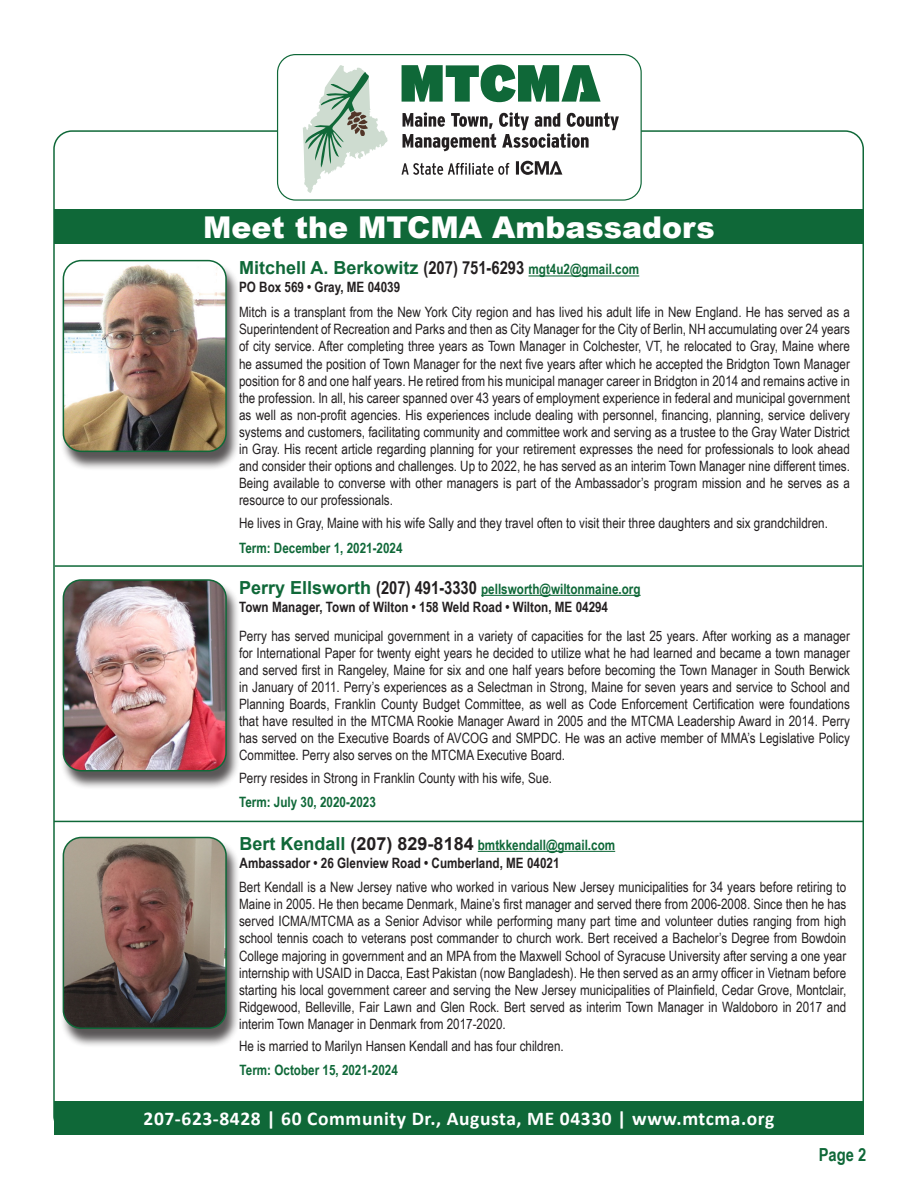
<style>
.page{position:relative;width:918px;height:1188px;background:#fff}
.page>*{position:absolute;margin:0;border:0;box-sizing:border-box;transform-origin:0 0}
.t1{font:900 30px "Arial";color:#fff}
.t2{font:700 19.5px "Calibri";letter-spacing:.03em;color:#fff}
.t3{font:700 18px "Arial";color:#0f6838}
.t4{font:700 18px "Arial Narrow";color:#0f6838}
.t5{font:14.25px/17.1px "Arial Narrow";color:#231f20;text-align:justify}
.t6{font:700 14.25px "Arial Narrow";color:#0f6838}
.t7{font:700 14.25px "Arial Narrow";color:#231f20}
.s1{font-family:"Arial Narrow";color:#231f20}
.s2{font-family:"Arial Narrow";font-size:14.25px}
.s3{font-family:"Arial";font-size:18px}
.s4{font-size:18px;color:#231f20}
.s5{font-family:"Arial";font-size:18px;color:#231f20}
</style>
<div class="page">
<div style="left:54px;top:1101px;width:810px;height:34px;background:#0f6838"></div>
<div style="left:54px;top:209px;width:810px;height:35px;background:#0f6838"></div>
<svg style="left:403px;top:112px;width:216px;height:39px"></svg>
<svg style="left:516px;top:161px;width:46px;height:14px"></svg>
<svg style="left:402px;top:163px;width:107px;height:12px"></svg>
<svg style="left:402px;top:65px;width:199px;height:37px"></svg>
<svg style="left:303px;top:65px;width:85px;height:128px"></svg>
<div style="left:277px;top:54px;width:365px;height:147px;border:1px solid #0f6838;border-radius:18px"></div>
<hr style="left:55px;top:565px;width:807px;height:2px;background:#0f6838">
<hr style="left:54px;top:821px;width:810px;height:1px;background:#0f6838">
<div style="left:60px;top:262px;width:180px;height:209px;background:#231f20;opacity:.75"></div>
<img style="left:63px;top:261px;width:163px;height:190px">
<div style="left:63px;top:260px;width:164px;height:192px;border:2px solid #0f6838;border-radius:18px"></div>
<hr style="left:529px;top:275px;width:110px;height:1px;background:#0f6838">
<div style="left:60px;top:581px;width:180px;height:209px;background:#231f20;opacity:.75"></div>
<img style="left:63px;top:580px;width:163px;height:191px">
<div style="left:63px;top:579px;width:164px;height:192px;border:2px solid #0f6838;border-radius:18px"></div>
<hr style="left:481px;top:595px;width:160px;height:1px;background:#0f6838">
<hr style="left:478px;top:851px;width:137px;height:1px;background:#0f6838">
<div style="left:60px;top:839px;width:180px;height:208px;background:#231f20;opacity:.75"></div>
<img style="left:63px;top:838px;width:163px;height:190px">
<div style="left:63px;top:837px;width:164px;height:192px;border:2px solid #0f6838;border-radius:18px"></div>
<p class="t1" style="left:203px;top:205px;width:513px">Meet the MTCMA Ambassadors</p>
<p class="t3" style="left:239px;top:255px;width:402px">Mitchell A. Berkowitz <span class="s1">(207) 751-6293</span> <span class="s2">mgt4u2@gmail.com</span></p>
<p class="t7" style="left:239px;top:277px;width:163px">PO Box 569 • Gray, ME 04039</p>
<p class="t5" style="left:239px;top:303px;width:612px">Mitch is a transplant from the New York City region and has lived his adult life in New England. He has served as a Superintendent of Recreation and Parks and then as City Manager for the City of Berlin, NH accumulating over 24 years of city service. After completing three years as Town Manager in Colchester, VT, he relocated to Gray, Maine where he assumed the position of Town Manager for the next five years after which he accepted the Bridgton Town Manager position for 8 and one half years. He retired from his municipal manager career in Bridgton in 2014 and remains active in the profession. In all, his career spanned over 43 years of employment experience in federal and municipal government as well as non-profit agencies. His experiences include dealing with personnel, financing, planning, service delivery systems and customers, facilitating community and committee work and serving as a trustee to the Gray Water District in Gray. His recent article regarding planning for your retirement expresses the need for professionals to look ahead and consider their options and challenges. Up to 2022, he has served as an interim Town Manager nine different times.<br>Being available to converse with other managers is part of the Ambassador’s program mission and he serves as a resource to our professionals.</p>
<p class="t5" style="left:239px;top:514px;width:590px">He lives in Gray, Maine with his wife Sally and they travel often to visit their three daughters and six grandchildren.</p>
<p class="t6" style="left:239px;top:537px;width:165px">Term: December 1, 2021-2024</p>
<p class="t6" style="left:239px;top:578px;width:403px"><span class="s3">Perry Ellsworth</span> <span class="s4">(207) 491-3330</span> pellsworth@wiltonmaine.org</p>
<p class="t7" style="left:239px;top:596px;width:371px">Town Manager, Town of Wilton • 158 Weld Road • Wilton, ME 04294</p>
<p class="t5" style="left:239px;top:627px;width:612px">Perry has served municipal government in a variety of capacities for the last 25 years. After working as a manager for International Paper for twenty eight years he decided to utilize what he had learned and became a town manager and served first in Rangeley, Maine for six and one half years before becoming the Town Manager in South Berwick in January of 2011. Perry’s experiences as a Selectman in Strong, Maine for seven years and service to School and Planning Boards, Franklin County Budget Committee, as well as Code Enforcement Certification were foundations that have resulted in the MTCMA Rookie Manager Award in 2005 and the MTCMA Leadership Award in 2014. Perry has served on the Executive Boards of AVCOG and SMPDC. He was an active member of MMA’s Legislative Policy Committee. Perry also serves on the MTCMA Executive Board.</p>
<p class="t5" style="left:239px;top:769px;width:315px">Perry resides in Strong in Franklin County with his wife, Sue.</p>
<p class="t6" style="left:239px;top:792px;width:138px">Term: July 30, 2020-2023</p>
<p class="t6" style="left:240px;top:834px;width:377px"><span class="s3">Bert Kendall</span> <span class="s5">(207) 829-8184</span> bmtkkendall@gmail.com</p>
<p class="t7" style="left:240px;top:852px;width:321px">Ambassador • 26 Glenview Road • Cumberland, ME 04021</p>
<p class="t5" style="left:239px;top:878px;width:609px">Bert Kendall is a New Jersey native who worked in various New Jersey municipalities for 34 years before retiring to Maine in 2005. He then became Denmark, Maine’s first manager and served there from 2006-2008. Since then he has served ICMA/MTCMA as a Senior Advisor while performing many part time and volunteer duties ranging from high school tennis coach to veterans post commander to church work. Bert received a Bachelor’s Degree from Bowdoin College majoring in government and an MPA from the Maxwell School of Syracuse University after serving a one year internship with USAID in Dacca, East Pakistan (now Bangladesh). He then served as an army officer in Vietnam before starting his local government career and serving the New Jersey municipalities of Plainfield, Cedar Grove, Montclair, Ridgewood, Belleville, Fair Lawn and Glen Rock. Bert served as interim Town Manager in Waldoboro in 2017 and interim Town Manager in Denmark from 2017-2020.</p>
<p class="t5" style="left:239px;top:1037px;width:326px">He is married to Marilyn Hansen Kendall and has four children.</p>
<p class="t6" style="left:240px;top:1059px;width:160px">Term: October 15, 2021-2024</p>
<p class="t2" style="left:144px;top:1104px;width:632px">207-623-8428 | 60 Community Dr., Augusta, ME 04330 | www.mtcma.org</p>
<p class="t4" style="left:819px;top:1141px;width:49px">Page 2</p>
</div>
